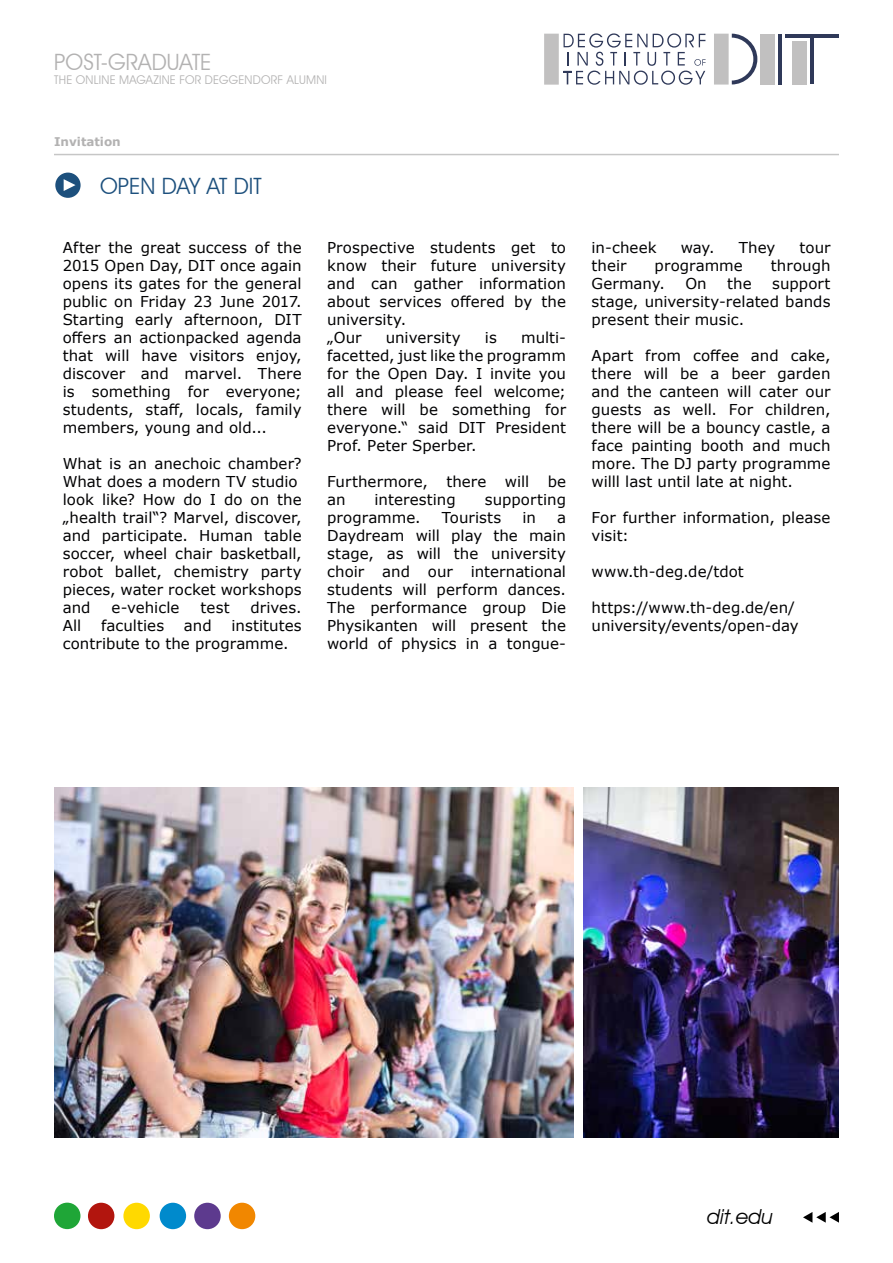
<style>
.page{position:relative;width:893px;height:1263px;background:#fff}
.page>*{position:absolute;margin:0;border:0;box-sizing:border-box;transform-origin:0 0}
.t1{font:22.5px "Avant Garde IT Cby BT";color:#b3b2b2}
.t2{font:22.5px "Avant Garde IT Cby BT";color:#1d507d}
.t3{font:italic 20.7px "Avant Garde IT Cby BT";color:#000}
.t4{font:15px/18px "Verdana";letter-spacing:.005em;color:#020203}
.t5{font:12px "Avant Garde IT Cby BT";letter-spacing:.02em;color:#b3b2b2}
.t6{font:700 12px "Verdana";color:#b3b2b2}
</style>
<div class="page">
<svg style="left:803px;top:1212px;width:36px;height:11px"></svg>
<div style="left:54px;top:1202px;width:26px;height:27px;background:#1fa637;border-radius:50%"></div>
<div style="left:88px;top:1203px;width:26px;height:26px;background:#b2150e;border-radius:50%"></div>
<div style="left:123px;top:1203px;width:27px;height:26px;background:#ffd900;border-radius:50%"></div>
<div style="left:160px;top:1203px;width:26px;height:26px;background:#008acc;border-radius:50%"></div>
<div style="left:194px;top:1203px;width:27px;height:26px;background:#5d3a8e;border-radius:50%"></div>
<div style="left:229px;top:1203px;width:26px;height:26px;background:#f18700;border-radius:50%"></div>
<div style="left:55px;top:173px;width:26px;height:25px;background:#1d507d;border-radius:50%"></div>
<svg style="left:64px;top:179px;width:12px;height:12px"></svg>
<hr style="left:54px;top:154px;width:785px;height:1px;background:#c6c6c6">
<img style="left:54px;top:788px;width:519px;height:350px">
<img style="left:583px;top:788px;width:256px;height:350px">
<div style="left:760px;top:34px;width:15px;height:51px;background:#c1c0c0"></div>
<hr style="left:778px;top:34px;width:4px;height:51px;background:#2f3959">
<div style="left:714px;top:34px;width:15px;height:51px;background:#c1c0c0"></div>
<svg style="left:732px;top:34px;width:25px;height:50px"></svg>
<svg style="left:563px;top:33px;width:143px;height:52px"></svg>
<div style="left:792px;top:41px;width:15px;height:43px;background:#c1c0c0"></div>
<hr style="left:785px;top:34px;width:54px;height:3px;background:#2f3959">
<hr style="left:810px;top:37px;width:4px;height:47px;background:#2f3959">
<div style="left:544px;top:34px;width:15px;height:51px;background:#c1c0c0"></div>
<h1 class="t1" style="left:54px;top:49px;width:159px">POST-GRADUATE</h1>
<p class="t5" style="left:54px;top:72px;width:274px">THE ONLINE MAGAZINE FOR DEGGENDORF ALUMNI</p>
<p class="t6" style="left:54px;top:133px;width:68px">Invitation</p>
<h1 class="t2" style="left:100px;top:172px;width:163px">OPEN DAY AT DIT</h1>
<p class="t4" style="left:63px;top:238px;width:240px;text-align:justify">After the great success of the 2015 Open Day, DIT once again opens its gates for the general public on Friday 23 June 2017.<br>Starting early afternoon, DIT offers an actionpacked agenda that will have visitors enjoy, discover and marvel. There is something for everyone; students, staff, locals, family members, young and old...</p>
<p class="t4" style="left:63px;top:454px;width:240px">What is an anechoic chamber?<br>What does a modern TV studio look like? How do I do on the „health trail“? Marvel, discover, and participate. Human table soccer, wheel chair basketball, robot ballet, chemistry party pieces, water rocket workshops and</p>
<p class="t4" style="left:112px;top:598px;width:69px">e-vehicle</p>
<p class="t4" style="left:201px;top:598px;width:31px">test</p>
<p class="t4" style="left:251px;top:598px;width:53px">drives.</p>
<p class="t4" style="left:63px;top:616px;width:20px">All</p>
<p class="t4" style="left:101px;top:616px;width:65px">faculties</p>
<p class="t4" style="left:184px;top:616px;width:29px">and</p>
<p class="t4" style="left:63px;top:616px;width:240px;text-indent:169px">institutes contribute to the programme.</p>
<p class="t4" style="left:327px;top:238px;width:240px">Prospective students get to know their future university and can gather information about services offered by the university.<br>„Our</p>
<p class="t4" style="left:327px;top:328px;width:240px;text-align:justify;text-indent:194px">multi&shy;facetted, just like the programm for the Open Day. I invite you all and please feel welcome; there will be something for everyone.“ said DIT President Prof. Peter Sperber.</p>
<p class="t4" style="left:327px;top:472px;width:240px">Furthermore, there will be an</p>
<p class="t4" style="left:386px;top:328px;width:76px">university</p>
<p class="t4" style="left:485px;top:328px;width:13px">is</p>
<p class="t4" style="left:375px;top:490px;width:83px">interesting</p>
<p class="t4" style="left:485px;top:490px;width:83px">supporting</p>
<p class="t4" style="left:327px;top:508px;width:95px">programme.</p>
<p class="t4" style="left:442px;top:508px;width:61px">Tourists</p>
<p class="t4" style="left:522px;top:508px;width:15px">in</p>
<p class="t4" style="left:327px;top:508px;width:240px;text-align:justify;text-indent:230px">a Daydream will play the main stage, as will the university choir and our international students will perform dances.<br>The performance group Die Physikanten will present the world of physics in a tongue-</p>
<p class="t4" style="left:592px;top:238px;width:67px">in-cheek</p>
<p class="t4" style="left:681px;top:238px;width:35px">way.</p>
<p class="t4" style="left:739px;top:238px;width:38px">They</p>
<p class="t4" style="left:800px;top:238px;width:32px">tour</p>
<p class="t4" style="left:592px;top:256px;width:36px">their</p>
<p class="t4" style="left:655px;top:256px;width:90px">programme</p>
<p class="t4" style="left:771px;top:256px;width:61px">through</p>
<p class="t4" style="left:592px;top:274px;width:75px">Germany.</p>
<p class="t4" style="left:685px;top:274px;width:23px">On</p>
<p class="t4" style="left:727px;top:274px;width:26px">the</p>
<p class="t4" style="left:592px;top:274px;width:240px;text-align:justify;text-indent:181px">support stage, university-related bands present their music.</p>
<p class="t4" style="left:592px;top:346px;width:240px;text-align:justify">Apart from coffee and cake, there will be a beer garden and the canteen will cater our guests as well. For children, there will be a bouncy castle, a face painting booth and much more. The DJ party programme willl last until late at night.</p>
<p class="t4" style="left:592px;top:508px;width:240px">For further information, please visit:</p>
<p class="t4" style="left:592px;top:562px;width:154px">www.th-deg.de/tdot</p>
<p class="t4" style="left:592px;top:598px;width:209px">https://www.th-deg.de/en/ university/events/open-day</p>
<h2 class="t3" style="left:707px;top:1204px;width:67px">dit.edu</h2>
</div>
